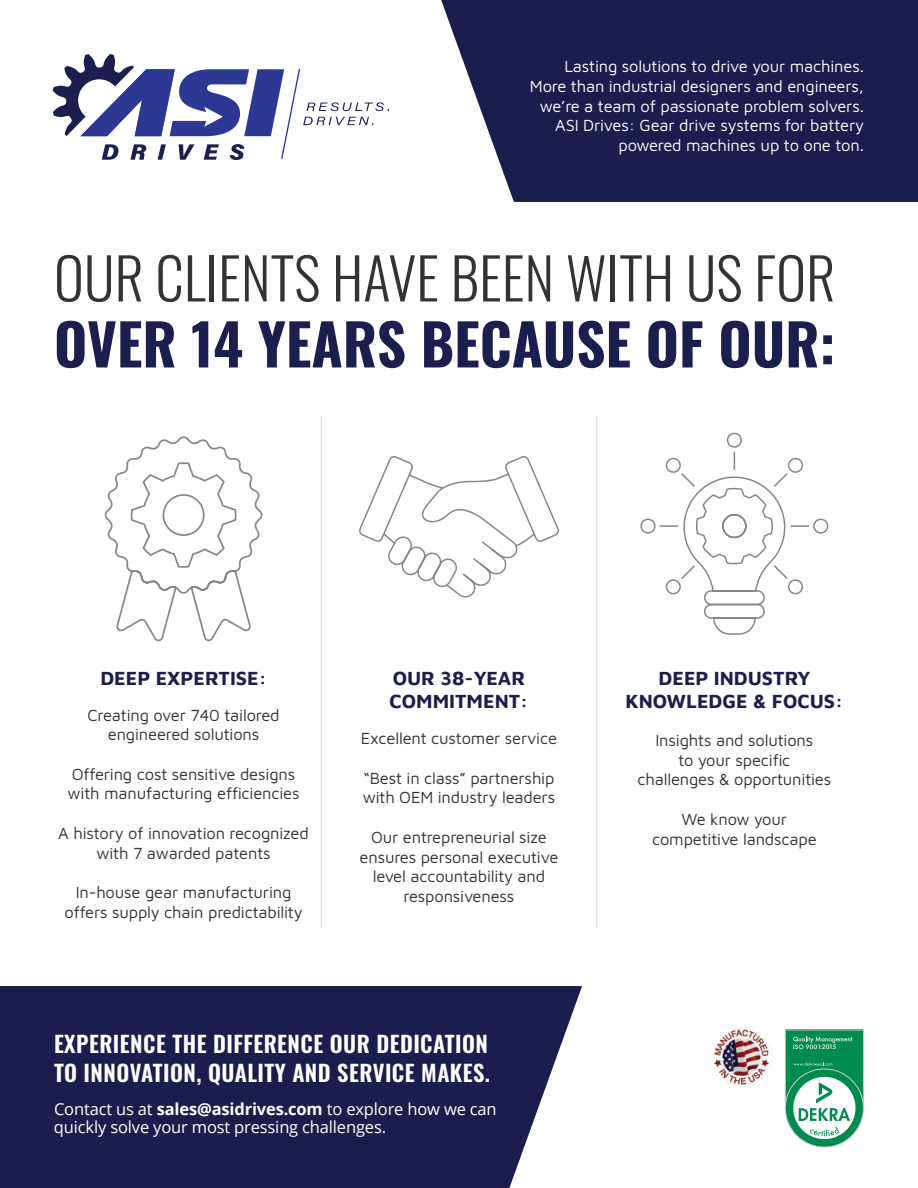
<style>
.page{position:relative;width:918px;height:1188px;background:#fff}
.page>*{position:absolute;margin:0;border:0;box-sizing:border-box;transform-origin:0 0}
.t1{font:300 57px "Oswald";color:#323332}
.t2{font:700 57px "Oswald";color:#1b1f4d}
.t3{font:600 22.5px/28.5px "Oswald";letter-spacing:.02em;color:#fff}
.t4{font:19.5px/23.4px "Maven Pro";color:#1b1f4d}
.t5{font:16.5px/19.5px "Maven Pro";letter-spacing:-.01em;color:#313232;text-align:center}
.t6{font:16.5px/19.8px "Maven Pro";letter-spacing:-.01em;color:#fff;text-align:right}
.t7{font:16.5px/18px "Open Sans";letter-spacing:-.01em;color:#fff}
.t8{font:500 7.05px "Futura PT";color:#fff}
.s1{font-weight:700}
</style>
<div class="page">
<svg style="left:441px;top:0;width:477px;height:202px;background:#2c2f5a"></svg>
<svg style="left:53px;top:54px;width:336px;height:106px"></svg>
<svg style="left:104px;top:436px;width:159px;height:206px"></svg>
<hr style="left:321px;top:415px;width:1px;height:514px;background:#deddde">
<hr style="left:596px;top:415px;width:1px;height:514px;background:#deddde">
<svg style="left:359px;top:456px;width:200px;height:142px"></svg>
<svg style="left:640px;top:432px;width:189px;height:203px"></svg>
<div style="left:0;top:986px;width:582px;height:202px;background:#1a1e4c"></div>
<svg style="left:785px;top:1069px;width:78px;height:78px"></svg>
<svg style="left:785px;top:1029px;width:79px;height:110px"></svg>
<img style="left:714px;top:1026px;width:58px;height:59px">
<p class="t6" style="left:530px;top:58px;width:336px">Lasting solutions to drive your machines.<br>More than industrial designers and engineers, we’re a team of passionate problem solvers.<br>ASI Drives: Gear drive systems for battery powered machines up to one ton.</p>
<h1 class="t1" style="left:54px;top:248px;width:783px">OUR CLIENTS HAVE BEEN WITH US FOR</h1>
<h1 class="t2" style="left:54px;top:314px;width:783px">OVER 14 YEARS BECAUSE OF OUR:</h1>
<p class="t4" style="left:100px;top:668px;width:168px">DEEP EXPERTISE:</p>
<p class="t4" style="left:390px;top:668px;width:140px">OUR 38-YEAR<br>COMMITMENT:</p>
<p class="t4" style="left:626px;top:668px;width:219px;text-align:center">DEEP INDUSTRY<br>KNOWLEDGE &amp; FOCUS:</p>
<p class="t5" style="left:88px;top:704px;width:194px">Creating over 740 tailored engineered solutions</p>
<p class="t5" style="left:68px;top:766px;width:234px;text-align:left">Offering cost sensitive designs with manufacturing efficiencies</p>
<p class="t5" style="left:58px;top:823px;width:252px">A history of innovation recognized with 7 awarded patents</p>
<p class="t5" style="left:64px;top:884px;width:240px">In-house gear manufacturing offers supply chain predictability</p>
<p class="t5" style="left:361px;top:730px;width:198px">Excellent customer service</p>
<p class="t5" style="left:363px;top:770px;width:194px;text-align:left">“Best in class” partnership with OEM industry leaders</p>
<p class="t5" style="left:360px;top:827px;width:200px">Our entrepreneurial size ensures personal executive level accountability and responsiveness</p>
<p class="t5" style="left:637px;top:733px;width:195px">Insights and solutions<br>to your specific<br>challenges &amp; opportunities</p>
<p class="t5" style="left:652px;top:809px;width:166px">We know your competitive landscape</p>
<h2 class="t3" style="left:54px;top:1032px;width:438px">EXPERIENCE THE DIFFERENCE OUR DEDICATION<br>TO INNOVATION, QUALITY AND SERVICE MAKES.</h2>
<p class="t7" style="left:54px;top:1101px;width:444px">Contact us at <span class="s1">sales@asidrives.com</span> to explore how we can quickly solve your most pressing challenges.</p>
<p class="t8" style="left:820px;top:1042px;width:18px">:2015</p>
</div>
